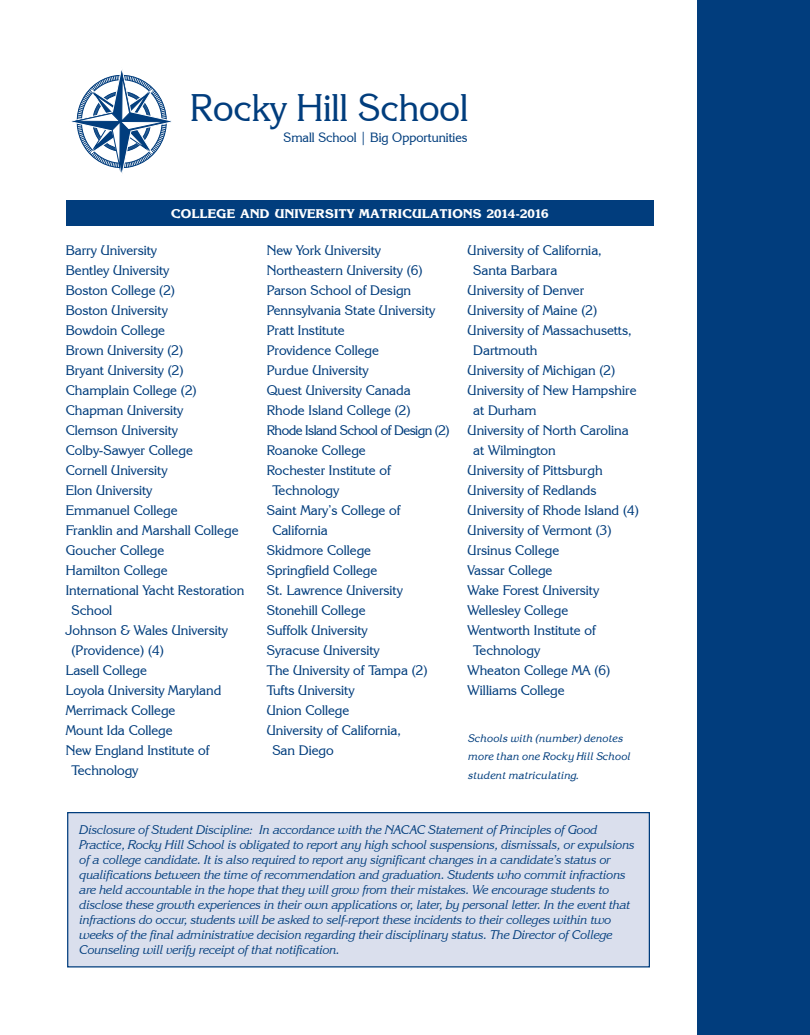
<style>
.page{position:relative;width:810px;height:1035px;background:#fff}
.page>*{position:absolute;margin:0;border:0;box-sizing:border-box;transform-origin:0 0}
.t1{font:38.25px "Korinna IT Cby BT";color:#013d7d}
.t2{font:13.75px/20px "Korinna IT Cby BT";color:#013d7d}
.t3{font:700 13.75px "Korinna";color:#fff}
.t4{font:13.75px "Korinna IT Cby BT";letter-spacing:-.04em;color:#013d7d}
.t5{font:13.38px "Korinna IT Cby BT";color:#013d7d}
.t6{font:italic 12.5px/15px "Korinna IT Cby BT";letter-spacing:-.01em;color:#013d7d}
.t7{font:italic 10px/18.1px "Korinna";color:#013d7d}
</style>
<div class="page">
<div style="left:698px;top:0;width:112px;height:1035px;background:#013d7d"></div>
<div style="left:66px;top:201px;width:588px;height:25px;background:#013d7d"></div>
<div style="left:68px;top:813px;width:581px;height:154px;background:#dadfed"></div>
<div style="left:67px;top:812px;width:583px;height:156px;border:1px solid #013d7d"></div>
<svg style="left:71px;top:69px;width:100px;height:105px"></svg>
<h1 class="t1" style="left:190px;top:84px;width:280px">Rocky Hill School</h1>
<p class="t5" style="left:284px;top:129px;width:185px">Small School | Big Opportunities</p>
<p class="t3" style="left:171px;top:206px;width:379px">COLLEGE AND UNIVERSITY MATRICULATIONS 2014-2016</p>
<p class="t2" style="left:66px;top:240px;width:93px">Barry University</p>
<p class="t2" style="left:66px;top:260px;width:105px">Bentley University</p>
<p class="t2" style="left:66px;top:280px;width:111px">Boston College (2)</p>
<p class="t2" style="left:66px;top:300px;width:103px">Boston University</p>
<p class="t2" style="left:66px;top:320px;width:101px">Bowdoin College</p>
<p class="t2" style="left:66px;top:340px;width:119px">Brown University (2)</p>
<p class="t2" style="left:66px;top:360px;width:119px">Bryant University (2)</p>
<p class="t2" style="left:66px;top:380px;width:132px">Champlain College (2)</p>
<p class="t2" style="left:66px;top:400px;width:119px">Chapman University</p>
<p class="t2" style="left:66px;top:420px;width:114px">Clemson University</p>
<p class="t2" style="left:66px;top:440px;width:129px">Colby-Sawyer College</p>
<p class="t2" style="left:66px;top:460px;width:103px">Cornell University</p>
<p class="t2" style="left:66px;top:480px;width:88px">Elon University</p>
<p class="t2" style="left:66px;top:500px;width:113px">Emmanuel College</p>
<p class="t2" style="left:66px;top:520px;width:174px">Franklin and Marshall College</p>
<p class="t2" style="left:66px;top:540px;width:100px">Goucher College</p>
<p class="t2" style="left:66px;top:560px;width:103px">Hamilton College</p>
<p class="t2" style="left:71px;top:580px;width:175px;text-indent:-6px">International Yacht Restoration<br>School</p>
<p class="t2" style="left:71px;top:620px;width:158px;text-indent:-6px">Johnson &amp; Wales University (Providence) (4)</p>
<p class="t2" style="left:66px;top:660px;width:83px">Lasell College</p>
<p class="t2" style="left:66px;top:680px;width:157px">Loyola University Maryland</p>
<p class="t2" style="left:66px;top:700px;width:111px">Merrimack College</p>
<p class="t2" style="left:66px;top:720px;width:108px">Mount Ida College</p>
<p class="t2" style="left:71px;top:740px;width:140px;text-indent:-6px">New England Institute of<br>Technology</p>
<p class="t2" style="left:267px;top:240px;width:116px">New York University</p>
<p class="t2" style="left:267px;top:260px;width:157px">Northeastern University (6)</p>
<p class="t2" style="left:267px;top:280px;width:146px">Parson School of Design</p>
<p class="t2" style="left:267px;top:300px;width:170px">Pennsylvania State University</p>
<p class="t2" style="left:267px;top:320px;width:79px">Pratt Institute</p>
<p class="t2" style="left:267px;top:340px;width:114px">Providence College</p>
<p class="t2" style="left:267px;top:360px;width:103px">Purdue University</p>
<p class="t2" style="left:267px;top:380px;width:145px">Quest University Canada</p>
<p class="t2" style="left:267px;top:400px;width:145px">Rhode Island College (2)</p>
<p class="t4" style="left:267px;top:421px;width:185px">Rhode Island School of Design (2)</p>
<p class="t2" style="left:267px;top:440px;width:101px">Roanoke College</p>
<p class="t2" style="left:272px;top:460px;width:120px;text-indent:-6px">Rochester Institute of<br>Technology</p>
<p class="t2" style="left:272px;top:500px;width:130px;text-indent:-6px">Saint Mary’s College of<br>California</p>
<p class="t2" style="left:267px;top:540px;width:106px">Skidmore College</p>
<p class="t2" style="left:267px;top:560px;width:112px">Springfield College</p>
<p class="t2" style="left:267px;top:580px;width:138px">St. Lawrence University</p>
<p class="t2" style="left:267px;top:600px;width:100px">Stonehill College</p>
<p class="t2" style="left:267px;top:620px;width:102px">Suffolk University</p>
<p class="t2" style="left:267px;top:640px;width:114px">Syracuse University</p>
<p class="t2" style="left:267px;top:660px;width:162px">The University of Tampa (2)</p>
<p class="t2" style="left:267px;top:680px;width:89px">Tufts University</p>
<p class="t2" style="left:267px;top:700px;width:84px">Union College</p>
<p class="t2" style="left:272px;top:720px;width:130px;text-indent:-6px">University of California,<br>San Diego</p>
<p class="t2" style="left:473px;top:240px;width:130px;text-indent:-6px">University of California,<br>Santa Barbara</p>
<p class="t2" style="left:468px;top:280px;width:118px">University of Denver</p>
<p class="t2" style="left:468px;top:300px;width:131px">University of Maine (2)</p>
<p class="t2" style="left:473px;top:320px;width:160px;text-indent:-6px">University of Massachusetts,<br>Dartmouth</p>
<p class="t2" style="left:468px;top:360px;width:149px">University of Michigan (2)</p>
<p class="t2" style="left:473px;top:380px;width:165px;text-indent:-6px">University of New Hampshire at Durham</p>
<p class="t2" style="left:473px;top:420px;width:157px;text-indent:-6px">University of North Carolina at Wilmington</p>
<p class="t2" style="left:468px;top:460px;width:137px">University of Pittsburgh</p>
<p class="t2" style="left:468px;top:480px;width:130px">University of Redlands</p>
<p class="t2" style="left:468px;top:500px;width:173px">University of Rhode Island (4)</p>
<p class="t2" style="left:468px;top:520px;width:146px">University of Vermont (3)</p>
<p class="t2" style="left:468px;top:540px;width:93px">Ursinus College</p>
<p class="t2" style="left:468px;top:560px;width:86px">Vassar College</p>
<p class="t2" style="left:468px;top:580px;width:133px">Wake Forest University</p>
<p class="t2" style="left:468px;top:600px;width:102px">Wellesley College</p>
<p class="t2" style="left:473px;top:620px;width:124px;text-indent:-6px">Wentworth Institute of<br>Technology</p>
<p class="t2" style="left:468px;top:660px;width:144px">Wheaton College MA (6)</p>
<p class="t2" style="left:468px;top:680px;width:99px">Williams College</p>
<p class="t7" style="left:468px;top:730px;width:164px">Schools with (number) denotes more than one Rocky Hill School student matriculating.</p>
<p class="t6" style="left:80px;top:822px;width:557px">Disclosure of Student Discipline: In accordance with the NACAC Statement of Principles of Good Practice, Rocky Hill School is obligated to report any high school suspensions, dismissals, or expulsions of a college candidate. It is also required to report any significant changes in a candidate’s status or qualifications between the time of recommendation and graduation. Students who commit infractions are held accountable in the hope that they will grow from their mistakes. We encourage students to disclose these growth experiences in their own applications or, later, by personal letter. In the event that infractions do occur, students will be asked to self-report these incidents to their colleges within two weeks of the final administrative decision regarding their disciplinary status. The Director of College Counseling will verify receipt of that notification.</p>
</div>
